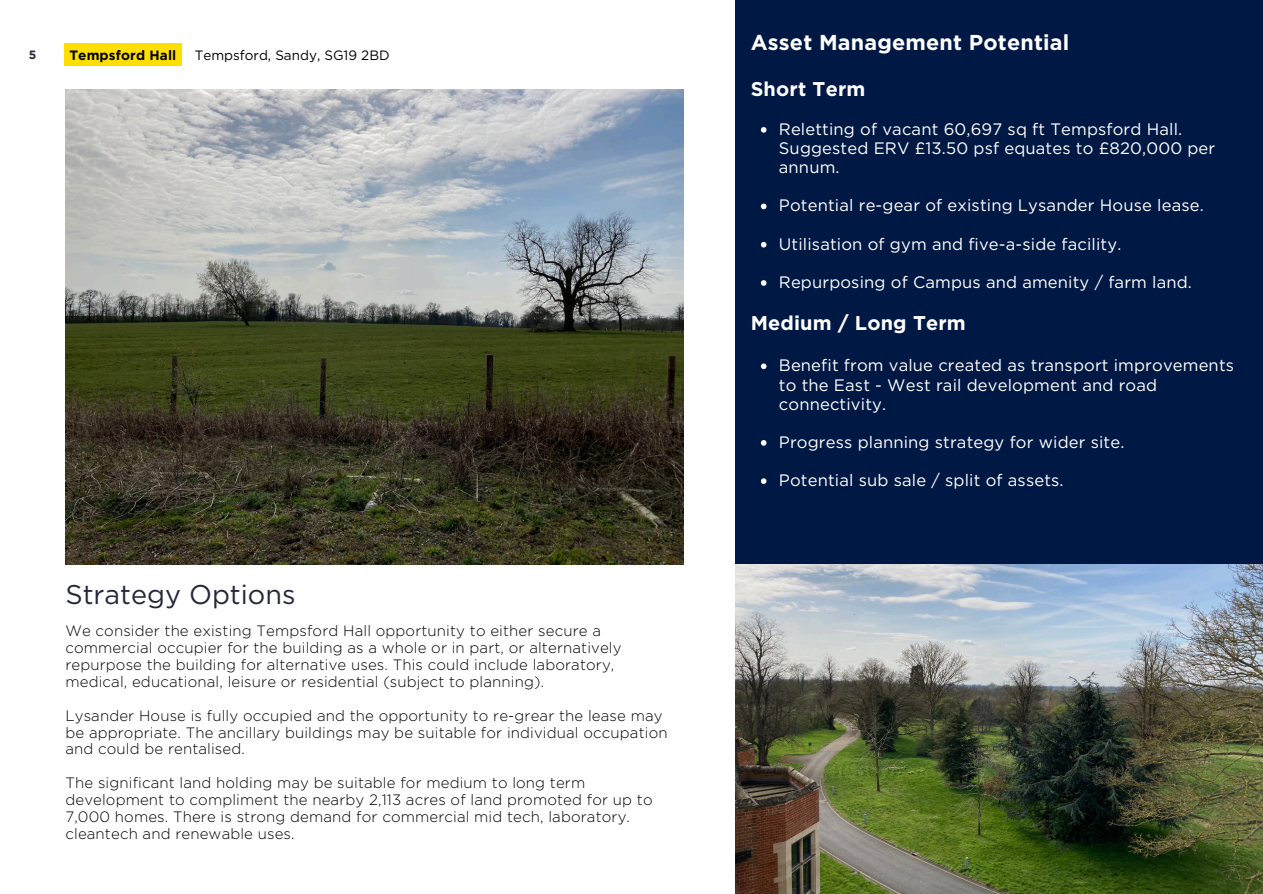
<style>
.page{position:relative;width:1263px;height:894px;background:#fff}
.page>*{position:absolute;margin:0;border:0;box-sizing:border-box;transform-origin:0 0}
.t1{font:27px "Gotham";color:#25273a}
.t2{font:700 21.45px "Gotham";letter-spacing:.01em;color:#fff}
.t3{font:700 19.8px "Gotham";letter-spacing:.01em;color:#fff}
.t4{font:16.5px/19.2px "Gotham";letter-spacing:.01em;color:#fff}
.t5{font:300 15px/16.8px "Gotham";letter-spacing:.01em;color:#000}
.t6{font:13.5px "Gotham";color:#000}
.t7{font:700 13.5px "Gotham";letter-spacing:.01em;color:#000}
.t8{font:700 12px "Gotham";color:#25273a}
</style>
<div class="page">
<div style="left:735px;top:0;width:528px;height:893px;background:#001844"></div>
<img style="left:65px;top:89px;width:618px;height:475px">
<img style="left:735px;top:564px;width:528px;height:329px">
<svg style="left:761px;top:127px;width:5px;height:6px"></svg>
<svg style="left:761px;top:203px;width:5px;height:6px"></svg>
<svg style="left:761px;top:242px;width:5px;height:5px"></svg>
<svg style="left:761px;top:280px;width:5px;height:6px"></svg>
<svg style="left:761px;top:363px;width:5px;height:6px"></svg>
<svg style="left:761px;top:440px;width:5px;height:5px"></svg>
<svg style="left:761px;top:478px;width:5px;height:6px"></svg>
<div style="left:64px;top:44px;width:118px;height:22px;background:#ffdf00"></div>
<p class="t8" style="left:29px;top:47px;width:9px">5</p>
<p class="t7" style="left:69px;top:47px;width:109px">Tempsford Hall</p>
<p class="t6" style="left:195px;top:47px;width:196px">Tempsford, Sandy, SG19 2BD</p>
<p class="t1" style="left:65px;top:577px;width:232px">Strategy Options</p>
<p class="t5" style="left:65px;top:622px;width:558px">We consider the existing Tempsford Hall opportunity to either secure a commercial occupier for the building as a whole or in part, or alternatively repurpose the building for alternative uses. This could include laboratory, medical, educational, leisure or residential (subject to planning).</p>
<p class="t5" style="left:65px;top:706px;width:604px">Lysander House is fully occupied and the opportunity to re-grear the lease may be appropriate. The ancillary buildings may be suitable for individual occupation and could be rentalised.</p>
<h2 class="t5" style="left:65px;top:774px;width:589px">The significant land holding may be suitable for medium to long term development to compliment the nearby 2,113 acres of land promoted for up to 7,000 homes. There is strong demand for commercial mid tech, laboratory. cleantech and renewable uses.</h2>
<h4 class="t2" style="left:751px;top:30px;width:320px">Asset Management Potential</h4>
<p class="t3" style="left:751px;top:76px;width:116px">Short Term</p>
<h1 class="t4" style="left:779px;top:119px;width:438px">Reletting of vacant 60,697 sq ft Tempsford Hall.<br>Suggested ERV £13.50 psf equates to £820,000 per annum.</h1>
<h3 class="t4" style="left:779px;top:196px;width:426px">Potential re-gear of existing Lysander House lease.</h3>
<h3 class="t4" style="left:779px;top:234px;width:344px">Utilisation of gym and five-a-side facility.</h3>
<h3 class="t4" style="left:779px;top:272px;width:414px">Repurposing of Campus and amenity / farm land.</h3>
<h2 class="t3" style="left:751px;top:310px;width:217px">Medium / Long Term</h2>
<h2 class="t4" style="left:779px;top:356px;width:457px">Benefit from value created as transport improvements to the East - West rail development and road connectivity.</h2>
<p class="t4" style="left:779px;top:432px;width:347px">Progress planning strategy for wider site.</p>
<p class="t4" style="left:779px;top:470px;width:286px">Potential sub sale / split of assets.</p>
</div>
